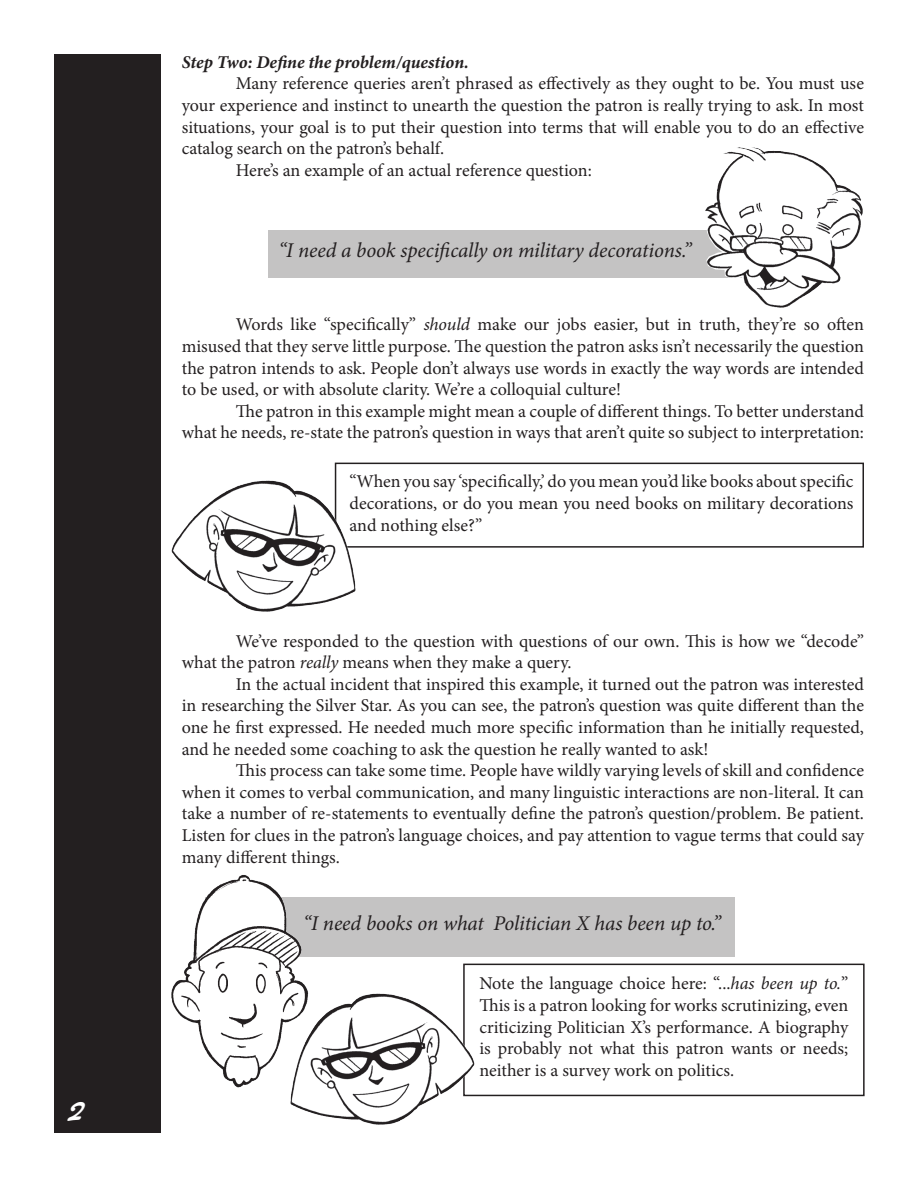
<style>
.page{position:relative;width:918px;height:1188px;background:#fff}
.page>*{position:absolute;margin:0;border:0;box-sizing:border-box;transform-origin:0 0}
.t1{font:italic 21px "Minion Pro";letter-spacing:-.005em;color:#231f20}
.t2{font:700 21px "Mighty Zeo 20";color:#fff}
.t3{font:18px/21.6px "Minion Pro";letter-spacing:-.005em;color:#231f20;text-align:justify}
.t4{font:italic 700 18px "Minion Pro";letter-spacing:-.005em;color:#231f20}
.s1{font-style:italic}
</style>
<div class="page">
<div style="left:335px;top:463px;width:529px;height:85px;border:2px solid #231f20"></div>
<div style="left:55px;top:55px;width:106px;height:1078px;background:#231f20"></div>
<div style="left:268px;top:230px;width:481px;height:47px;background:#c4c3c3"></div>
<img style="left:171px;top:477px;width:187px;height:135px">
<img style="left:705px;top:147px;width:158px;height:161px">
<div style="left:205px;top:897px;width:529px;height:60px;background:#c4c3c3"></div>
<div style="left:463px;top:964px;width:402px;height:132px;border:2px solid #231f20"></div>
<img style="left:171px;top:875px;width:137px;height:213px">
<img style="left:287px;top:990px;width:192px;height:135px">
<p class="t2" style="left:69px;top:1098px;width:16px">2</p>
<p class="t4" style="left:182px;top:49px;width:289px">Step Two: Define the problem/question.</p>
<p class="t3" style="left:182px;top:73px;width:684px;text-indent:54px">Many reference queries aren’t phrased as effectively as they ought to be. You must use your experience and instinct to unearth the question the patron is really trying to ask. In most situations, your goal is to put their question into terms that will enable you to do an effective catalog search on the patron’s behalf.</p>
<p class="t3" style="left:236px;top:159px;width:358px">Here’s an example of an actual reference question:</p>
<p class="t1" style="left:278px;top:236px;width:415px">“I need a book specifically on military decorations.”</p>
<p class="t3" style="left:182px;top:314px;width:684px;text-indent:54px">Words like “specifically” <span class="s1">should</span> make our jobs easier, but in truth, they’re so often misused that they serve little purpose. The question the patron asks isn’t necessarily the question the patron intends to ask. People don’t always use words in exactly the way words are intended to be used, or with absolute clarity. We’re a colloquial culture!</p>
<p class="t3" style="left:182px;top:400px;width:684px;text-align:right">The patron in this example might mean a couple of different things. To better understand<br>what he needs, re-state the patron’s question in ways that aren’t quite so subject to interpretation:</p>
<p class="t3" style="left:350px;top:471px;width:506px">“When you say ‘specifically,’ do you mean you’d like books about specific decorations, or do you mean you need books on military decorations and nothing else?”</p>
<p class="t3" style="left:182px;top:630px;width:684px;text-indent:54px">We’ve responded to the question with questions of our own. This is how we “decode” what the patron <span class="s1">really</span> means when they make a query.</p>
<p class="t3" style="left:182px;top:673px;width:684px;text-indent:54px">In the actual incident that inspired this example, it turned out the patron was interested in researching the Silver Star. As you can see, the patron’s question was quite different than the one he first expressed. He needed much more specific information than he initially requested, and he needed some coaching to ask the question he really wanted to ask!</p>
<p class="t3" style="left:182px;top:760px;width:684px;text-indent:54px">This process can take some time. People have wildly varying levels of skill and confidence when it comes to verbal communication, and many linguistic interactions are non-literal. It can take a number of re-statements to eventually define the patron’s question/problem. Be patient.<br>Listen for clues in the patron’s language choices, and pay attention to vague terms that could say many different things.</p>
<p class="t1" style="left:303px;top:909px;width:419px">“I need books on what Politician X has been up to.”</p>
<p class="t3" style="left:479px;top:973px;width:371px">Note the language choice here: “...<span class="s1">has been up to.</span>” This is a patron looking for works scrutinizing, even criticizing Politician X’s performance. A biography is probably not what this patron wants or needs; neither is a survey work on politics.</p>
</div>
